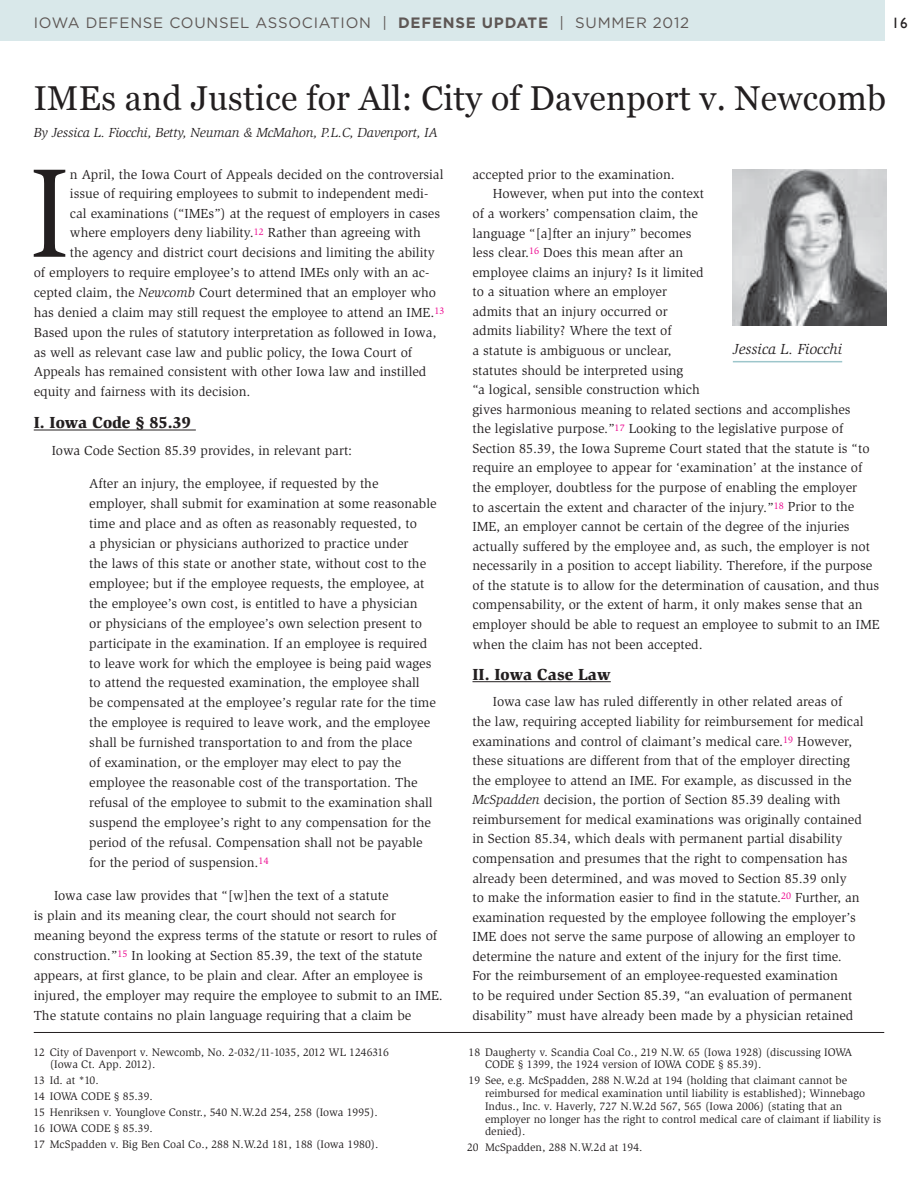
<style>
.page{position:relative;width:918px;height:1188px;background:#fff}
.page>*{position:absolute;margin:0;border:0;box-sizing:border-box;transform-origin:0 0}
.t1{font:129.9px "Slimbach";color:#231f20}
.t2{font:34.5px "Georgia";letter-spacing:.01em;color:#231f20}
.t3{font:900 16.5px "Slimbach";color:#231f20}
.t4{font:15px "Gotham";letter-spacing:.05em;color:#5e5755}
.t5{font:italic 15px "Slimbach";color:#231f20}
.t6{font:15px "Gill Sans";color:#231f20}
.t7{font:13.5px/20px "Slimbach";color:#231f20}
.t8{font:italic 13.5px "Slimbach";letter-spacing:-.01em;color:#231f20}
.t9{font:11.25px/12.8px "Slimbach";color:#231f20}
.s1{font-weight:700}
.s2{font-style:italic}
</style>
<div class="page">
<div style="left:0;top:0;width:885px;height:41px;background:#d9e8ea"></div>
<hr style="left:34px;top:430px;width:162px;height:1px;background:#231f20">
<hr style="left:472px;top:681px;width:139px;height:1px;background:#231f20">
<img style="left:733px;top:170px;width:153px;height:156px">
<hr style="left:733px;top:361px;width:109px;height:1px;background:#9dc6cb">
<hr style="left:34px;top:1032px;width:850px;height:1px;background:#231f20">
<p class="t4" style="left:34px;top:13px;width:657px">IOWA DEFENSE COUNSEL ASSOCIATION | <span class="s1">DEFENSE UPDATE</span> | SUMMER 2012</p>
<p class="t6" style="left:892px;top:14px;width:17px">16</p>
<h2 class="t2" style="left:34px;top:73px;width:854px">IMEs and Justice for All: City of Davenport v. Newcomb</h2>
<p class="t8" style="left:34px;top:125px;width:406px">By Jessica L. Fiocchi, Betty, Neuman &amp; McMahon, P.L.C, Davenport, IA</p>
<h1 class="t1" style="left:29px;top:139px;width:42px">I</h1>
<p class="t7" style="left:70px;top:164px;width:375px">n April, the Iowa Court of Appeals decided on the controversial</p>
<p class="t7" style="left:70px;top:184px;width:360px">issue of requiring employees to submit to independent medi-</p>
<p class="t7" style="left:70px;top:203px;width:372px">cal examinations (“IMEs”) at the request of employers in cases</p>
<p class="t7" style="left:70px;top:223px;width:352px">where employers deny liability.<sup>12</sup> Rather than agreeing with</p>
<p class="t7" style="left:70px;top:242px;width:366px">the agency and district court decisions and limiting the ability</p>
<p class="t7" style="left:34px;top:262px;width:397px">of employers to require employee’s to attend IMEs only with an ac-</p>
<p class="t7" style="left:34px;top:282px;width:404px">cepted claim, the <span class="s2">Newcomb</span> Court determined that an employer who</p>
<p class="t7" style="left:34px;top:302px;width:412px">has denied a claim may still request the employee to attend an IME.<sup>13</sup></p>
<p class="t7" style="left:34px;top:322px;width:404px">Based upon the rules of statutory interpretation as followed in Iowa,</p>
<p class="t7" style="left:34px;top:342px;width:380px">as well as relevant case law and public policy, the Iowa Court of</p>
<p class="t7" style="left:34px;top:362px;width:394px">Appeals has remained consistent with other Iowa law and instilled</p>
<p class="t7" style="left:34px;top:382px;width:218px">equity and fairness with its decision.</p>
<p class="t3" style="left:34px;top:412px;width:159px">I. Iowa Code § 85.39</p>
<p class="t7" style="left:52px;top:441px;width:302px">Iowa Code Section 85.39 provides, in relevant part:</p>
<p class="t7" style="left:89px;top:474px;width:349px">After an injury, the employee, if requested by the employer, shall submit for examination at some reasonable time and place and as often as reasonably requested, to<br>a physician or physicians authorized to practice under<br>the laws of this state or another state, without cost to the employee; but if the employee requests, the employee, at the employee’s own cost, is entitled to have a physician<br>or physicians of the employee’s own selection present to participate in the examination. If an employee is required to leave work for which the employee is being paid wages to attend the requested examination, the employee shall be compensated at the employee’s regular rate for the time the employee is required to leave work, and the employee shall be furnished transportation to and from the place<br>of examination, or the employer may elect to pay the employee the reasonable cost of the transportation. The refusal of the employee to submit to the examination shall suspend the employee’s right to any compensation for the period of the refusal. Compensation shall not be payable for the period of suspension.<sup>14</sup></p>
<p class="t7" style="left:34px;top:885px;width:411px;text-indent:20px">Iowa case law provides that “[w]hen the text of a statute<br>is plain and its meaning clear, the court should not search for meaning beyond the express terms of the statute or resort to rules of construction.”<sup>15</sup> In looking at Section 85.39, the text of the statute appears, at first glance, to be plain and clear. After an employee is injured, the employer may require the employee to submit to an IME.<br>The statute contains no plain language requiring that a claim be</p>
<p class="t9" style="left:50px;top:1046px;width:341px;text-indent:-17px">12 City of Davenport v. Newcomb, No. 2-032/11-1035, 2012 WL 1246316 (Iowa Ct. App. 2012).</p>
<p class="t9" style="left:33px;top:1073px;width:347px;line-height:16px">13 Id. at *10.<br>14 IOWA CODE § 85.39.<br>15 Henriksen v. Younglove Constr., 540 N.W.2d 254, 258 (Iowa 1995).<br>16 IOWA CODE § 85.39.<br>17 McSpadden v. Big Ben Coal Co., 288 N.W.2d 181, 188 (Iowa 1980).</p>
<p class="t7" style="left:472px;top:164px;width:204px">accepted prior to the examination.</p>
<p class="t7" style="left:493px;top:184px;width:213px">However, when put into the context</p>
<p class="t7" style="left:472px;top:204px;width:227px">of a workers’ compensation claim, the</p>
<p class="t7" style="left:472px;top:223px;width:221px">language “[a]fter an injury” becomes</p>
<p class="t7" style="left:472px;top:243px;width:212px">less clear.<sup>16</sup> Does this mean after an</p>
<p class="t7" style="left:472px;top:262px;width:233px">employee claims an injury? Is it limited</p>
<p class="t7" style="left:472px;top:282px;width:196px">to a situation where an employer</p>
<p class="t7" style="left:472px;top:301px;width:197px">admits that an injury occurred or</p>
<p class="t7" style="left:472px;top:321px;width:201px">admits liability? Where the text of</p>
<p class="t7" style="left:472px;top:341px;width:201px">a statute is ambiguous or unclear,</p>
<p class="t7" style="left:472px;top:360px;width:212px">statutes should be interpreted using</p>
<p class="t7" style="left:472px;top:380px;width:229px">“a logical, sensible construction which</p>
<p class="t7" style="left:472px;top:399px;width:380px">gives harmonious meaning to related sections and accomplishes</p>
<p class="t7" style="left:472px;top:419px;width:372px">the legislative purpose.”<sup>17</sup> Looking to the legislative purpose of</p>
<p class="t7" style="left:472px;top:438px;width:399px">Section 85.39, the Iowa Supreme Court stated that the statute is “to</p>
<p class="t7" style="left:472px;top:458px;width:391px">require an employee to appear for ‘examination’ at the instance of</p>
<p class="t7" style="left:472px;top:478px;width:386px">the employer, doubtless for the purpose of enabling the employer</p>
<p class="t7" style="left:472px;top:497px;width:383px">to ascertain the extent and character of the injury.”<sup>18</sup> Prior to the</p>
<p class="t7" style="left:473px;top:517px;width:379px">IME, an employer cannot be certain of the degree of the injuries</p>
<p class="t7" style="left:473px;top:536px;width:399px">actually suffered by the employee and, as such, the employer is not</p>
<p class="t7" style="left:473px;top:556px;width:401px">necessarily in a position to accept liability. Therefore, if the purpose</p>
<p class="t7" style="left:473px;top:575px;width:408px">of the statute is to allow for the determination of causation, and thus</p>
<p class="t7" style="left:473px;top:595px;width:392px">compensability, or the extent of harm, it only makes sense that an</p>
<p class="t7" style="left:473px;top:615px;width:409px">employer should be able to request an employee to submit to an IME</p>
<p class="t7" style="left:473px;top:634px;width:232px">when the claim has not been accepted.</p>
<p class="t3" style="left:472px;top:664px;width:140px">II. Iowa Case Law</p>
<p class="t7" style="left:472px;top:692px;width:393px;line-height:19.5px;text-indent:20px">Iowa case law has ruled differently in other related areas of the law, requiring accepted liability for reimbursement for medical examinations and control of claimant’s medical care.<sup>19</sup> However, these situations are different from that of the employer directing the employee to attend an IME. For example, as discussed in the <span class="s2">McSpadden</span> decision, the portion of Section 85.39 dealing with reimbursement for medical examinations was originally contained in Section 85.34, which deals with permanent partial disability compensation and presumes that the right to compensation has already been determined, and was moved to Section 85.39 only<br>to make the information easier to find in the statute.<sup>20</sup> Further, an examination requested by the employee following the employer’s IME does not serve the same purpose of allowing an employer to determine the nature and extent of the injury for the first time.<br>For the reimbursement of an employee-requested examination<br>to be required under Section 85.39, “an evaluation of permanent disability” must have already been made by a physician retained</p>
<p class="t5" style="left:733px;top:341px;width:111px">Jessica L. Fiocchi</p>
<p class="t9" style="left:485px;top:1046px;width:369px;text-indent:-17px">18 Daugherty v. Scandia Coal Co., 219 N.W. 65 (Iowa 1928) (discussing IOWA<br>CODE § 1399, the 1924 version of IOWA CODE § 85.39).</p>
<p class="t9" style="left:485px;top:1074px;width:398px;text-indent:-17px">19 See, e.g. McSpadden, 288 N.W.2d at 194 (holding that claimant cannot be reimbursed for medical examination until liability is established); Winnebago Indus., Inc. v. Haverly, 727 N.W.2d 567, 565 (Iowa 2006) (stating that an employer no longer has the right to control medical care of claimant if liability is denied).</p>
<p class="t9" style="left:467px;top:1141px;width:177px">20 McSpadden, 288 N.W.2d at 194.</p>
</div>
